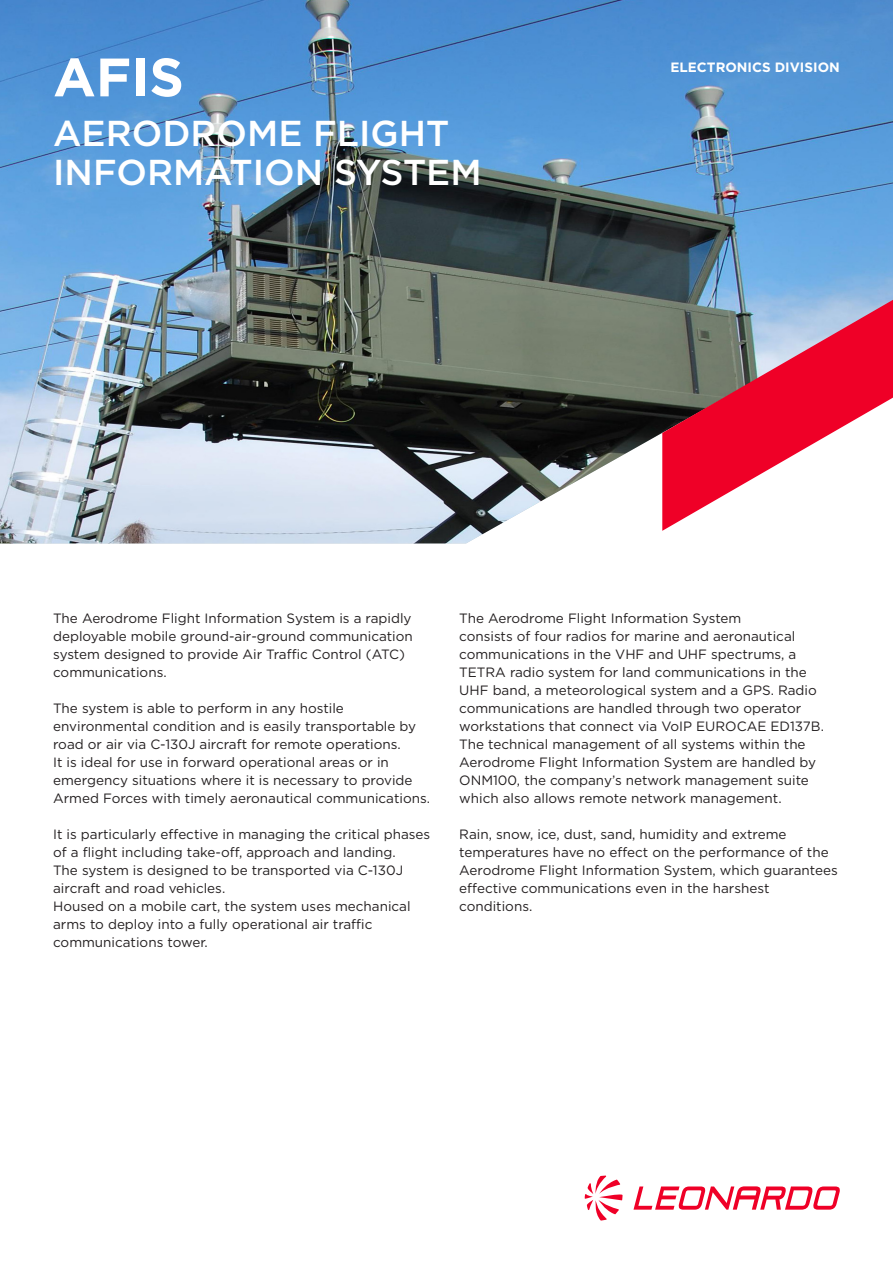
<style>
.page{position:relative;width:893px;height:1263px;background:#fff}
.page>*{position:absolute;margin:0;border:0;box-sizing:border-box;transform-origin:0 0}
.Main_Title{font:700 54px "Gotham";color:#fff}
.Main_Subtitle{font:500 36px "Gotham";color:#fff}
.Copy_TEXT{font:13.5px/18px "Gotham";color:#231f20}
.t1{font:700 13.5px "Gotham";color:#fff}
</style>
<div class="page">
<img style="left:0;top:0;width:893px;height:543px">
<svg style="left:585px;top:1175px;width:255px;height:45px"></svg>
<svg style="left:662px;top:300px;width:231px;height:231px"></svg>
<p class="Main_Title" style="left:53px;top:41px;width:132px">AFIS</p>
<p class="Main_Subtitle" style="left:53px;top:109px;width:398px">AERODROME FLIGHT</p>
<p class="Main_Subtitle" style="left:53px;top:148px;width:430px">INFORMATION SYSTEM</p>
<p class="t1" style="left:670px;top:58px;width:171px">ELECTRONICS DIVISION</p>
<p class="Copy_TEXT" style="left:53px;top:609px;width:361px">The Aerodrome Flight Information System is a rapidly deployable mobile ground-air-ground communication system designed to provide Air Traffic Control (ATC) communications.</p>
<p class="Copy_TEXT" style="left:53px;top:699px;width:364px">The system is able to perform in any hostile environmental condition and is easily transportable by road or air via C-130J aircraft for remote operations.</p>
<p class="Copy_TEXT" style="left:53px;top:753px;width:378px">It is ideal for use in forward operational areas or in emergency situations where it is necessary to provide<br>Armed Forces with timely aeronautical communications.</p>
<p class="Copy_TEXT" style="left:53px;top:825px;width:379px">It is particularly effective in managing the critical phases of a flight including take-off, approach and landing.</p>
<p class="Copy_TEXT" style="left:53px;top:861px;width:352px">The system is designed to be transported via C-130J aircraft and road vehicles.</p>
<p class="Copy_TEXT" style="left:53px;top:897px;width:359px">Housed on a mobile cart, the system uses mechanical arms to deploy into a fully operational air traffic communications tower.</p>
<p class="Copy_TEXT" style="left:459px;top:609px;width:366px">The Aerodrome Flight Information System<br>consists of four radios for marine and aeronautical communications in the VHF and UHF spectrums, a TETRA radio system for land communications in the UHF band, a meteorological system and a GPS. Radio communications are handled through two operator workstations that connect via VoIP EUROCAE ED137B.</p>
<p class="Copy_TEXT" style="left:459px;top:735px;width:358px">The technical management of all systems within the Aerodrome Flight Information System are handled by ONM100, the company’s network management suite which also allows remote network management.</p>
<p class="Copy_TEXT" style="left:459px;top:825px;width:380px">Rain, snow, ice, dust, sand, humidity and extreme temperatures have no effect on the performance of the Aerodrome Flight Information System, which guarantees effective communications even in the harshest conditions.</p>
</div>
